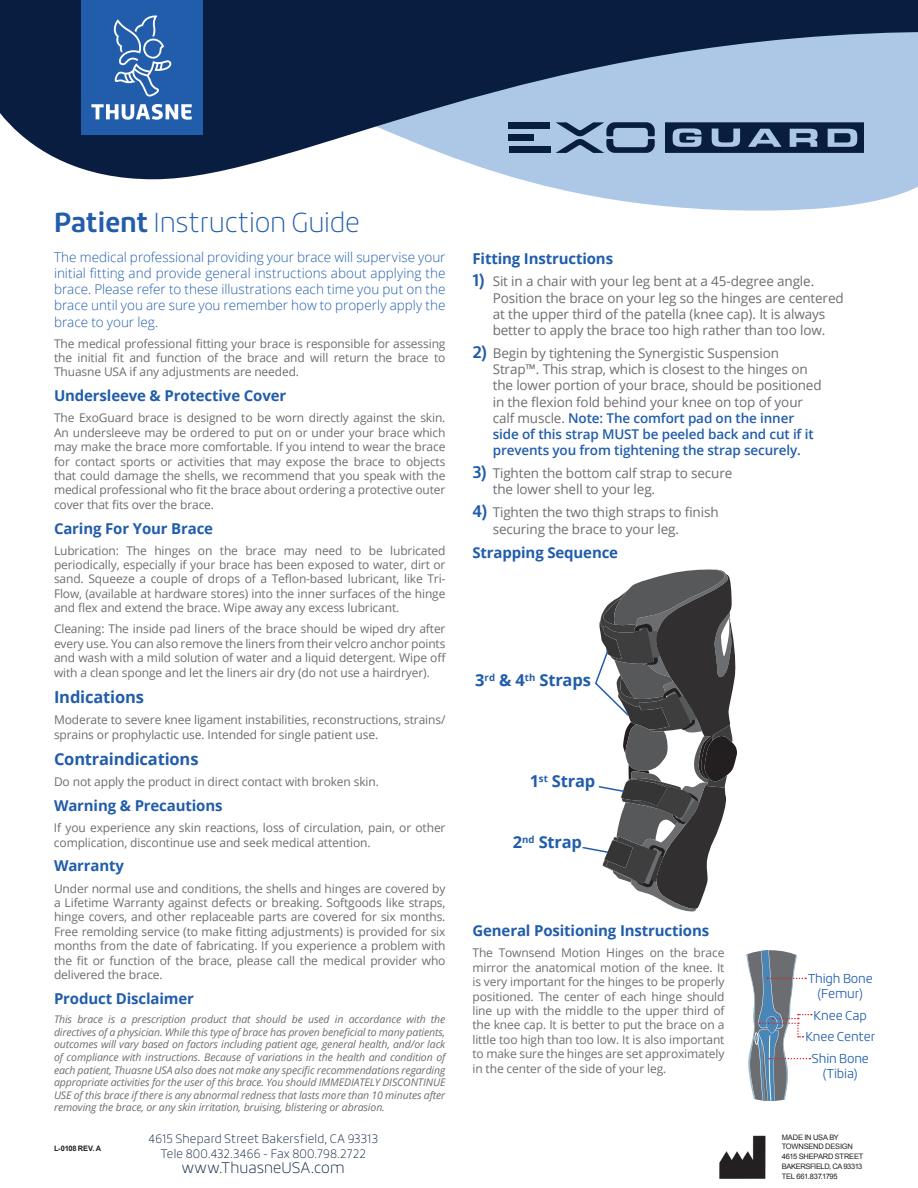
<style>
.page{position:relative;width:918px;height:1188px;background:#fff}
.page>*{position:absolute;margin:0;border:0;box-sizing:border-box;transform-origin:0 0}
.t1{font:100 27px "Roihu";letter-spacing:-.01em;color:#215dab}
.t2{font:700 16.5px "Open Sans";letter-spacing:-.01em;color:#215dab}
.t3{font:700 15px "Open Sans";letter-spacing:-.01em;color:#215dab}
.t4{font:100 15px "Roihu";color:#081d3f}
.t5{font:13.5px/16.2px "Open Sans";letter-spacing:-.01em;color:#6c6d70}
.t6{font:300 13.5px/16.2px "Open Sans";color:#215dab;text-align:justify}
.t7{font:300 12.6px/21.5px "Roihu";letter-spacing:-.01em;color:#215dab;text-align:center}
.t8{font:12px/14.4px "Open Sans";letter-spacing:-.01em;color:#6c6d70;text-align:justify}
.t9{font:100 12px/14.4px "Roihu";letter-spacing:.01em;color:#081d3f;text-align:center}
.t10{font:italic 10.5px/12.6px "Open Sans";letter-spacing:-.01em;color:#6c6d70;text-align:justify}
.t11{font:7.5px/9.8px "Arial";letter-spacing:-.035em;color:#231f20}
.t12{font:700 7.5px "Arial";letter-spacing:-.02em;color:#231f20}
.s1{font-weight:700}
.s2{font-family:"Roihu";font-weight:700;font-size:16.5px;color:#215dab}
.s3{font-weight:600;color:#215dab}
</style>
<div class="page">
<svg style="left:143px;top:179px;width:775px;height:32px"></svg>
<svg style="left:0;top:0;width:918px;height:179px;background:#556a89"></svg>
<div style="left:81px;top:0;width:121px;height:135px;background:#215dab"></div>
<svg style="left:91px;top:104px;width:101px;height:16px"></svg>
<svg style="left:113px;top:15px;width:59px;height:82px"></svg>
<svg style="left:665px;top:122px;width:199px;height:31px;background:#374e6f"></svg>
<div style="left:509px;top:122px;width:41px;height:7px;background:#081d3f"></div>
<div style="left:509px;top:135px;width:25px;height:6px;background:#081d3f"></div>
<div style="left:509px;top:146px;width:41px;height:7px;background:#081d3f"></div>
<svg style="left:556px;top:122px;width:99px;height:31px;background:#6a82a2"></svg>
<svg style="left:746px;top:950px;width:66px;height:151px"></svg>
<svg style="left:582px;top:569px;width:155px;height:343px"></svg>
<img style="left:719px;top:1135px;width:47px;height:44px">
<h1 class="t1" style="left:54px;top:207px;width:308px"><span class="s1">Patient</span> Instruction Guide</h1>
<p class="t6" style="left:54px;top:248px;width:393px">The medical professional providing your brace will supervise your initial fitting and provide general instructions about applying the brace. Please refer to these illustrations each time you put on the brace until you are sure you remember how to properly apply the brace to your leg.</p>
<p class="t8" style="left:54px;top:336px;width:393px">The medical professional fitting your brace is responsible for assessing the initial fit and function of the brace and will return the brace to Thuasne USA if any adjustments are needed.</p>
<p class="t3" style="left:54px;top:385px;width:234px">Undersleeve &amp; Protective Cover</p>
<p class="t8" style="left:54px;top:411px;width:393px">The ExoGuard brace is designed to be worn directly against the skin.<br>An undersleeve may be ordered to put on or under your brace which may make the brace more comfortable. If you intend to wear the brace for contact sports or activities that may expose the brace to objects that could damage the shells, we recommend that you speak with the medical professional who fit the brace about ordering a protective outer cover that fits over the brace.</p>
<p class="t3" style="left:54px;top:517px;width:161px">Caring For Your Brace</p>
<p class="t8" style="left:54px;top:543px;width:393px">Lubrication: The hinges on the brace may need to be lubricated periodically, especially if your brace has been exposed to water, dirt or sand. Squeeze a couple of drops of a Teflon-based lubricant, like Tri-Flow, (available at hardware stores) into the inner surfaces of the hinge and flex and extend the brace. Wipe away any excess lubricant.</p>
<p class="t8" style="left:54px;top:622px;width:394px">Cleaning: The inside pad liners of the brace should be wiped dry after every use. You can also remove the liners from their velcro anchor points and wash with a mild solution of water and a liquid detergent. Wipe off with a clean sponge and let the liners air dry (do not use a hairdryer).</p>
<h2 class="t2" style="left:54px;top:686px;width:92px">Indications</h2>
<p class="t8" style="left:54px;top:712px;width:393px">Moderate to severe knee ligament instabilities, reconstructions, strains/ sprains or prophylactic use. Intended for single patient use.</p>
<h2 class="t2" style="left:54px;top:748px;width:146px">Contraindications</h2>
<p class="t8" style="left:54px;top:775px;width:326px">Do not apply the product in direct contact with broken skin.</p>
<p class="t3" style="left:54px;top:795px;width:170px">Warning &amp; Precautions</p>
<p class="t8" style="left:54px;top:820px;width:393px">If you experience any skin reactions, loss of circulation, pain, or other complication, discontinue use and seek medical attention.</p>
<p class="t3" style="left:54px;top:855px;width:72px">Warranty</p>
<p class="t8" style="left:54px;top:881px;width:393px">Under normal use and conditions, the shells and hinges are covered by a Lifetime Warranty against defects or breaking. Softgoods like straps, hinge covers, and other replaceable parts are covered for six months.<br>Free remolding service (to make fitting adjustments) is provided for six months from the date of fabricating. If you experience a problem with the fit or function of the brace, please call the medical provider who delivered the brace.</p>
<p class="t3" style="left:54px;top:988px;width:141px">Product Disclaimer</p>
<p class="t10" style="left:54px;top:1013px;width:393px">This brace is a prescription product that should be used in accordance with the directives of a physician. While this type of brace has proven beneficial to many patients, outcomes will vary based on factors including patient age, general health, and/or lack of compliance with instructions. Because of variations in the health and condition of each patient, Thuasne USA also does not make any specific recommendations regarding appropriate activities for the user of this brace. You should IMMEDIATELY DISCONTINUE USE of this brace if there is any abnormal redness that lasts more than 10 minutes after removing the brace, or any skin irritation, bruising, blistering or abrasion.</p>
<p class="t12" style="left:54px;top:1143px;width:49px">L-0108 REV. A</p>
<p class="t9" style="left:148px;top:1132px;width:231px">4615 Shepard Street Bakersfield, CA 93313<br>Tele 800.432.3466 - Fax 800.798.2722</p>
<p class="t4" style="left:182px;top:1159px;width:164px">www.ThuasneUSA.com</p>
<p class="t3" style="left:472px;top:247px;width:142px">Fitting Instructions</p>
<p class="t5" style="left:493px;top:273px;width:352px;text-indent:-20px"><span class="s2">1)</span> Sit in a chair with your leg bent at a 45-degree angle.<br>Position the brace on your leg so the hinges are centered at the upper third of the patella (knee cap). It is always better to apply the brace too high rather than too low.</p>
<p class="t5" style="left:493px;top:345px;width:330px;text-indent:-20px"><span class="s2">2)</span> Begin by tightening the Synergistic Suspension Strap™. This strap, which is closest to the hinges on the lower portion of your brace, should be positioned in the flexion fold behind your knee on top of your calf muscle. <span class="s3">Note: The comfort pad on the inner side of this strap MUST be peeled back and cut if it prevents you from tightening the strap securely.</span></p>
<p class="t5" style="left:493px;top:465px;width:241px;text-indent:-20px"><span class="s2">3)</span> Tighten the bottom calf strap to secure the lower shell to your leg.</p>
<p class="t5" style="left:493px;top:504px;width:227px;text-indent:-20px"><span class="s2">4)</span> Tighten the two thigh straps to finish securing the brace to your leg.</p>
<p class="t3" style="left:472px;top:542px;width:147px">Strapping Sequence</p>
<h2 class="t2" style="left:475px;top:669px;width:117px">3<sup>rd</sup> &amp; 4<sup>th</sup> Straps</h2>
<h2 class="t2" style="left:530px;top:769px;width:67px">1<sup>st</sup> Strap</h2>
<h2 class="t2" style="left:513px;top:830px;width:71px">2<sup>nd</sup> Strap</h2>
<p class="t3" style="left:472px;top:920px;width:238px">General Positioning Instructions</p>
<p class="t8" style="left:472px;top:946px;width:254px">The Townsend Motion Hinges on the brace mirror the anatomical motion of the knee. It is very important for the hinges to be properly positioned. The center of each hinge should line up with the middle to the upper third of the knee cap. It is better to put the brace on a little too high than too low. It is also important to make sure the hinges are set approximately in the center of the side of your leg.</p>
<p class="t7" style="left:808px;top:971px;width:67px;line-height:15.1px">Thigh Bone (Femur)</p>
<p class="t7" style="left:805px;top:1005px;width:71px">Knee Cap<br>Knee Center<br>Shin Bone</p>
<p class="t7" style="left:823px;top:1063px;width:36px">(Tibia)</p>
<p class="t11" style="left:782px;top:1132px;width:83px">MADE IN USA BY<br>TOWNSEND DESIGN<br>4615 SHEPARD STREET<br>BAKERSFIELD, CA 93313<br>TEL 661.837.1795</p>
</div>
